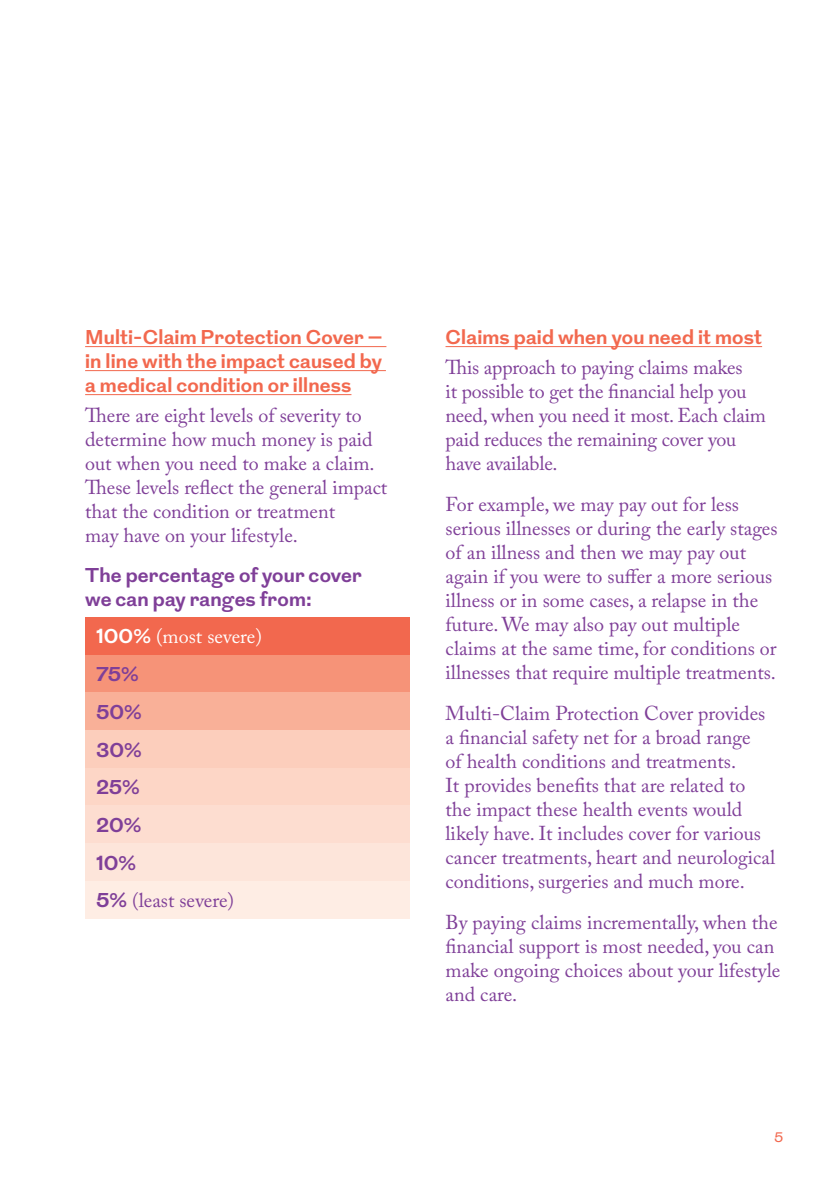
<style>
.page{position:relative;width:840px;height:1191px;background:#fff}
.page>*{position:absolute;margin:0;border:0;box-sizing:border-box;transform-origin:0 0}
.t1{font:20px/24px "Adobe Caslon Pro";color:#7f3f98}
.t2{font:700 20px/24px "Grot";letter-spacing:.01em;color:#f2684e;text-align:justify}
.t3{font:700 20px/37.6px "Grot";letter-spacing:.01em;color:#7f3f98}
.t4{font:20px "Adobe Caslon Pro";color:#fff}
.t5{font:14px "Grot";color:#f2684e}
.s1{font-family:"Grot";font-weight:700}
</style>
<div class="page">
<hr style="left:0;top:0;width:1px;height:1191px;background:#7f3f98">
<hr style="left:85px;top:346px;width:301px;height:1px;background:#f2684e">
<hr style="left:85px;top:370px;width:300px;height:1px;background:#f2684e">
<hr style="left:85px;top:394px;width:266px;height:1px;background:#f2684e">
<div style="left:85px;top:617px;width:324px;height:38px;background:#f2684e"></div>
<div style="left:85px;top:655px;width:324px;height:37px;background:#f69378"></div>
<div style="left:85px;top:692px;width:324px;height:38px;background:#f9b098"></div>
<div style="left:85px;top:730px;width:324px;height:38px;background:#fccebc"></div>
<div style="left:85px;top:768px;width:324px;height:37px;background:#fdd6c6"></div>
<div style="left:85px;top:805px;width:324px;height:38px;background:#fdddd0"></div>
<div style="left:85px;top:843px;width:324px;height:38px;background:#fde5da"></div>
<div style="left:85px;top:881px;width:324px;height:37px;background:#feede4"></div>
<hr style="left:445px;top:346px;width:316px;height:1px;background:#f2684e">
<p class="t2" style="left:85px;top:325px;width:298px">Multi‑Claim Protection Cover – in line with the impact caused by a medical condition or illness</p>
<p class="t1" style="left:85px;top:403px;width:302px">There are eight levels of severity to determine how much money is paid out when you need to make a claim.<br>These levels reflect the general impact that the condition or treatment<br>may have on your lifestyle.</p>
<p class="t3" style="left:85px;top:563px;width:278px;line-height:24px">The percentage of your cover we can pay ranges from:</p>
<p class="t4" style="left:96px;top:625px;width:167px"><span class="s1">100%</span> (most severe)</p>
<p class="t3" style="left:96px;top:656px;width:47px">75%<br>50%<br>30%<br>25%<br>20%<br>10%</p>
<p class="t1" style="left:96px;top:888px;width:139px"><span class="s1">5%</span> (least severe)</p>
<p class="t2" style="left:445px;top:325px;width:318px">Claims paid when you need it most</p>
<p class="t1" style="left:445px;top:355px;width:322px">This approach to paying claims makes<br>it possible to get the financial help you need, when you need it most. Each claim paid reduces the remaining cover you have available.</p>
<p class="t1" style="left:445px;top:492px;width:333px">For example, we may pay out for less serious illnesses or during the early stages of an illness and then we may pay out again if you were to suffer a more serious illness or in some cases, a relapse in the future. We may also pay out multiple claims at the same time, for conditions or illnesses that require multiple treatments.</p>
<p class="t1" style="left:445px;top:701px;width:331px">Multi‑Claim Protection Cover provides a financial safety net for a broad range<br>of health conditions and treatments.<br>It provides benefits that are related to the impact these health events would likely have. It includes cover for various cancer treatments, heart and neurological conditions, surgeries and much more.</p>
<p class="t1" style="left:445px;top:910px;width:336px">By paying claims incrementally, when the financial support is most needed, you can make ongoing choices about your lifestyle and care.</p>
<p class="t5" style="left:774px;top:1128px;width:10px">5</p>
</div>
